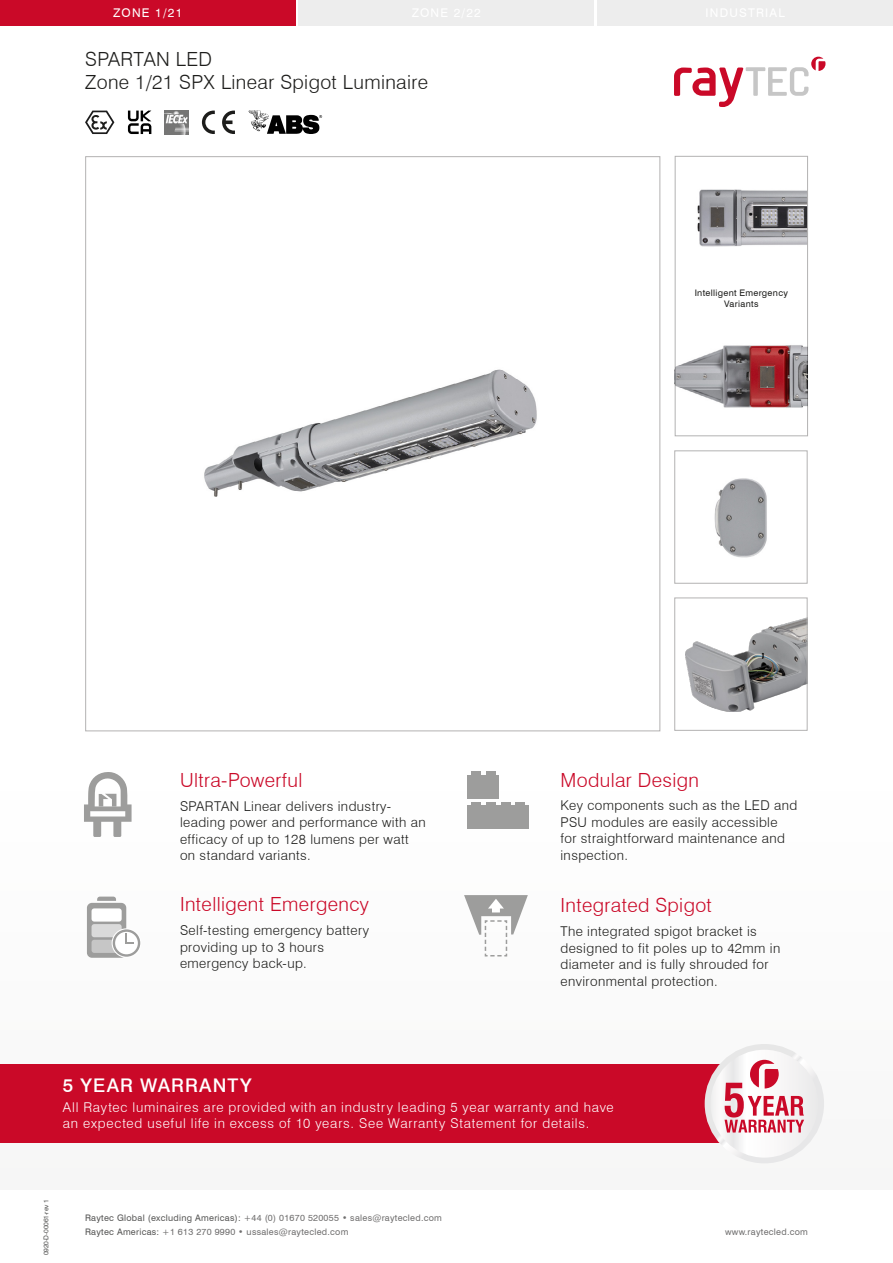
<style>
.page{position:relative;width:893px;height:1263px;background:#fff}
.page>*{position:absolute;margin:0;border:0;box-sizing:border-box;transform-origin:0 0}
.t1{font:300 19.5px "Swiss 721 BT";letter-spacing:.02em;color:#ca0928}
.t2{font:300 19.5px/23.4px "Swiss 721 BT";letter-spacing:.02em;color:#1d1d1b}
.t3{font:500 18.75px "Swiss 721 BT";letter-spacing:.06em;color:#fff}
.t4{font:300 13.5px/16.5px "Swiss 721 BT";letter-spacing:.03em;color:#1d1d1b}
.t5{font:300 13.5px/15.8px "Swiss 721 BT";letter-spacing:.06em;color:#fff}
.t6{font:12px "Swiss 721 BT";letter-spacing:.1em;color:#fff}
.t7{font:9px/13.5px "Swiss 721 BT";letter-spacing:.03em;color:#706f6f}
.t8{font:9px/10.8px "Swiss 721 BT";letter-spacing:.035em;color:#1d1d1b;text-align:center}
.t9{font:6.75px "Swiss 721 BT";letter-spacing:-.03em;color:#575756}
.s1{color:#575756}
</style>
<div class="page">
<svg style="left:85px;top:111px;width:29px;height:23px"></svg>
<svg style="left:674px;top:57px;width:151px;height:50px"></svg>
<div style="left:0;top:0;width:296px;height:26px;background:#ca0928"></div>
<div style="left:299px;top:0;width:295px;height:26px;background:#ededed"></div>
<div style="left:597px;top:0;width:296px;height:26px;background:#ededed"></div>
<div style="left:467px;top:806px;width:62px;height:23px;background:#9d9d9c"></div>
<div style="left:471px;top:802px;width:10px;height:5px;background:#9d9d9c"></div>
<div style="left:486px;top:802px;width:9px;height:5px;background:#9d9d9c"></div>
<div style="left:467px;top:775px;width:32px;height:24px;background:#9d9d9c"></div>
<div style="left:471px;top:772px;width:10px;height:5px;background:#9d9d9c"></div>
<div style="left:486px;top:772px;width:9px;height:5px;background:#9d9d9c"></div>
<div style="left:501px;top:802px;width:9px;height:5px;background:#9d9d9c"></div>
<div style="left:516px;top:802px;width:9px;height:5px;background:#9d9d9c"></div>
<svg style="left:87px;top:896px;width:53px;height:62px"></svg>
<svg style="left:84px;top:772px;width:48px;height:65px"></svg>
<div style="left:0;top:1064px;width:771px;height:79px;background:#ca0928"></div>
<svg style="left:707px;top:1047px;width:114px;height:113px"></svg>
<div style="left:705px;top:1044px;width:119px;height:119px;border:6px solid #fff;border-radius:50%"></div>
<svg style="left:724px;top:1060px;width:80px;height:72px"></svg>
<svg style="left:202px;top:111px;width:13px;height:23px"></svg>
<svg style="left:222px;top:111px;width:13px;height:23px"></svg>
<svg style="left:248px;top:110px;width:74px;height:24px"></svg>
<svg style="left:128px;top:111px;width:23px;height:23px"></svg>
<img style="left:165px;top:111px;width:23px;height:23px">
<img style="left:677px;top:189px;width:129px;height:219px">
<div style="left:675px;top:156px;width:133px;height:280px;border:1px solid #b3b2b2"></div>
<img style="left:685px;top:618px;width:120px;height:93px">
<div style="left:674px;top:597px;width:133px;height:134px;border:1px solid #b3b2b2"></div>
<img style="left:204px;top:369px;width:333px;height:128px">
<img style="left:714px;top:478px;width:53px;height:80px">
<div style="left:674px;top:450px;width:133px;height:134px;border:1px solid #b3b2b2"></div>
<svg style="left:464px;top:895px;width:64px;height:62px"></svg>
<p class="t6" style="left:113px;top:5px;width:71px">ZONE 1/21</p>
<h1 class="t2" style="left:85px;top:47px;width:344px">SPARTAN LED<br>Zone 1/21 SPX Linear Spigot Luminaire</h1>
<p class="t8" style="left:695px;top:287px;width:95px">Intelligent Emergency<br>Variants</p>
<h1 class="t1" style="left:180px;top:768px;width:124px">Ultra-Powerful</h1>
<p class="t4" style="left:180px;top:797px;width:247px">SPARTAN Linear delivers industry&shy;leading power and performance with an efficacy of up to 128 lumens per watt on standard variants.</p>
<h1 class="t1" style="left:180px;top:893px;width:190px">Intelligent Emergency</h1>
<p class="t4" style="left:180px;top:922px;width:190px">Self-testing emergency battery providing up to 3 hours emergency back-up.</p>
<h1 class="t1" style="left:560px;top:768px;width:140px">Modular Design</h1>
<p class="t4" style="left:560px;top:797px;width:239px">Key components such as the LED and<br>PSU modules are easily accessible<br>for straightforward maintenance and inspection.</p>
<h1 class="t1" style="left:560px;top:893px;width:153px">Integrated Spigot</h1>
<p class="t4" style="left:560px;top:923px;width:221px">The integrated spigot bracket is designed to fit poles up to 42mm in diameter and is fully shrouded for environmental protection.</p>
<h2 class="t3" style="left:63px;top:1074px;width:190px">5 YEAR WARRANTY</h2>
<p class="t5" style="left:63px;top:1099px;width:552px">All Raytec luminaires are provided with an industry leading 5 year warranty and have an expected useful life in excess of 10 years. See Warranty Statement for details.</p>
<p class="t9" style="left:42px;top:1255px;width:57px;rotate:-90deg">0920-D-00061-rev 1</p>
<p class="t7" style="left:85px;top:1211px;width:358px"><span class="s1">Raytec Global (excluding Americas):</span> +44 (0) 01670 520055 • sales@raytecled.com<br><span class="s1">Raytec Americas:</span> +1 613 270 9990 • ussales@raytecled.com</p>
<p class="t7" style="left:725px;top:1224px;width:84px">www.raytecled.com</p>
</div>
